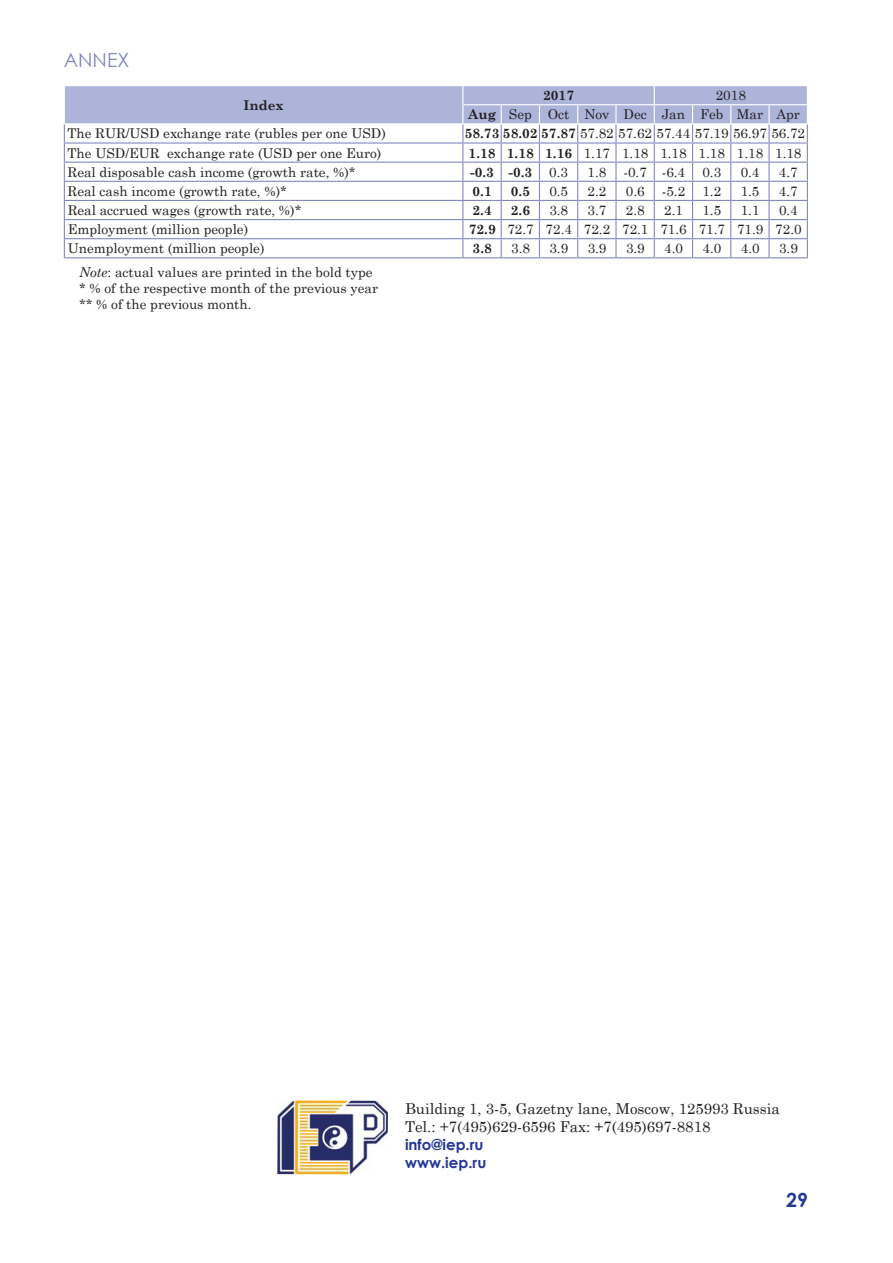
<style>
.page{position:relative;width:893px;height:1263px;background:#fff}
.page>*{position:absolute;margin:0;border:0;box-sizing:border-box;transform-origin:0 0}
.t1{font:19.5px "Century Gothic";color:#8388c1}
.t2{font:700 19.5px "Century Gothic";color:#263895}
.t3{font:15px/18px "Century Schoolbook";color:#231f20}
.t4{font:700 15px/18px "Century Gothic";color:#263895}
.t5{font:13.5px/16.2px "Century Schoolbook";color:#231f20}
.t6{font:700 13.5px "Century Schoolbook";color:#231f20}
.s1{font-weight:700}
.s2{font-style:italic}
</style>
<div class="page">
<hr style="left:64px;top:257px;width:399px;height:1px;background:#8388c1">
<hr style="left:463px;top:257px;width:38px;height:1px;background:#8388c1">
<hr style="left:501px;top:257px;width:38px;height:1px;background:#8388c1">
<hr style="left:539px;top:257px;width:39px;height:1px;background:#8388c1">
<hr style="left:578px;top:257px;width:38px;height:1px;background:#8388c1">
<hr style="left:616px;top:257px;width:38px;height:1px;background:#8388c1">
<hr style="left:654px;top:257px;width:38px;height:1px;background:#8388c1">
<hr style="left:692px;top:257px;width:39px;height:1px;background:#8388c1">
<hr style="left:731px;top:257px;width:38px;height:1px;background:#8388c1">
<hr style="left:769px;top:257px;width:39px;height:1px;background:#8388c1">
<svg style="left:64px;top:86px;width:744px;height:171px"></svg>
<hr style="left:463px;top:123px;width:38px;height:1px;background:#fff">
<hr style="left:501px;top:123px;width:38px;height:1px;background:#fff">
<hr style="left:539px;top:123px;width:39px;height:1px;background:#fff">
<hr style="left:578px;top:123px;width:38px;height:1px;background:#fff">
<hr style="left:616px;top:123px;width:38px;height:1px;background:#fff">
<hr style="left:654px;top:123px;width:38px;height:1px;background:#fff">
<hr style="left:692px;top:123px;width:39px;height:1px;background:#fff">
<hr style="left:731px;top:123px;width:38px;height:1px;background:#fff">
<hr style="left:769px;top:123px;width:39px;height:1px;background:#fff">
<img style="left:277px;top:1100px;width:111px;height:75px">
<h1 class="t1" style="left:64px;top:46px;width:67px">ANNEX</h1>
<p class="t6" style="left:243px;top:94px;width:42px">Index</p>
<p class="t6" style="left:543px;top:85px;width:32px">2017</p>
<p class="t5" style="left:468px;top:85px;width:333px;line-height:19.2px;text-indent:248px">2018<br><span class="s1">Aug</span> Sep Oct Nov Dec Jan Feb Mar Apr</p>
<p class="t5" style="left:68px;top:124px;width:320px">The RUR/USD exchange rate (rubles per one USD)</p>
<p class="t5" style="left:465px;top:124px;width:342px"><span class="s1">58.73 58.02 57.87</span> 57.82 57.62 57.44 57.19 56.97 56.72</p>
<p class="t5" style="left:68px;top:143px;width:315px">The USD/EUR exchange rate (USD per one Euro)</p>
<p class="t5" style="left:469px;top:143px;width:334px"><span class="s1">1.18 1.18 1.16</span> 1.17 1.18 1.18 1.18 1.18 1.18</p>
<p class="t5" style="left:68px;top:163px;width:290px">Real disposable cash income (growth rate, %)*</p>
<p class="t6" style="left:470px;top:161px;width:64px">-0.3 -0.3</p>
<p class="t5" style="left:549px;top:163px;width:20px">0.3</p>
<p class="t5" style="left:588px;top:163px;width:20px">1.8</p>
<p class="t5" style="left:624px;top:163px;width:63px">-0.7 -6.4</p>
<p class="t5" style="left:702px;top:163px;width:20px">0.3</p>
<p class="t5" style="left:741px;top:163px;width:20px">0.4</p>
<p class="t5" style="left:779px;top:163px;width:20px">4.7</p>
<p class="t5" style="left:68px;top:182px;width:221px">Real cash income (growth rate, %)*</p>
<p class="t6" style="left:473px;top:180px;width:21px">0.1</p>
<p class="t6" style="left:511px;top:180px;width:21px">0.5</p>
<p class="t5" style="left:549px;top:182px;width:20px">0.5</p>
<p class="t5" style="left:588px;top:182px;width:20px">2.2</p>
<p class="t5" style="left:626px;top:182px;width:20px">0.6</p>
<p class="t5" style="left:662px;top:182px;width:25px">-5.2</p>
<p class="t5" style="left:702px;top:182px;width:20px">1.2</p>
<p class="t5" style="left:741px;top:182px;width:20px">1.5</p>
<p class="t5" style="left:779px;top:182px;width:20px">4.7</p>
<p class="t5" style="left:68px;top:201px;width:235px">Real accrued wages (growth rate, %)*</p>
<p class="t6" style="left:473px;top:200px;width:21px">2.4</p>
<p class="t6" style="left:511px;top:200px;width:21px">2.6</p>
<p class="t5" style="left:549px;top:201px;width:20px">3.8</p>
<p class="t5" style="left:588px;top:201px;width:20px">3.7</p>
<p class="t5" style="left:626px;top:201px;width:20px">2.8</p>
<p class="t5" style="left:664px;top:201px;width:20px">2.1</p>
<p class="t5" style="left:702px;top:201px;width:20px">1.5</p>
<p class="t5" style="left:741px;top:201px;width:20px">1.1</p>
<p class="t5" style="left:779px;top:201px;width:20px">0.4</p>
<p class="t5" style="left:68px;top:220px;width:182px">Employment (million people)</p>
<p class="t5" style="left:469px;top:220px;width:334px"><span class="s1">72.9</span> 72.7 72.4 72.2 72.1 71.6 71.7 71.9 72.0</p>
<p class="t5" style="left:68px;top:239px;width:198px">Unemployment (million people)</p>
<p class="t6" style="left:473px;top:238px;width:21px">3.8</p>
<p class="t5" style="left:511px;top:239px;width:20px">3.8</p>
<p class="t5" style="left:549px;top:239px;width:20px">3.9</p>
<p class="t5" style="left:588px;top:239px;width:20px">3.9</p>
<p class="t5" style="left:626px;top:239px;width:20px">3.9</p>
<p class="t5" style="left:664px;top:239px;width:20px">4.0</p>
<p class="t5" style="left:702px;top:239px;width:20px">4.0</p>
<p class="t5" style="left:741px;top:239px;width:20px">4.0</p>
<p class="t5" style="left:779px;top:239px;width:20px">3.9</p>
<p class="t5" style="left:79px;top:263px;width:300px"><span class="s2">Note</span>: actual values are printed in the bold type * % of the respective month of the previous year ** % of the previous month.</p>
<p class="t3" style="left:405px;top:1098px;width:376px">Building 1, 3-5, Gazetny lane, Moscow, 125993 Russia<br>Tel.: +7(495)629-6596 Fax: +7(495)697-8818</p>
<p class="t4" style="left:405px;top:1135px;width:83px">info@iep.ru www.iep.ru</p>
<h1 class="t2" style="left:786px;top:1185px;width:23px">29</h1>
</div>
